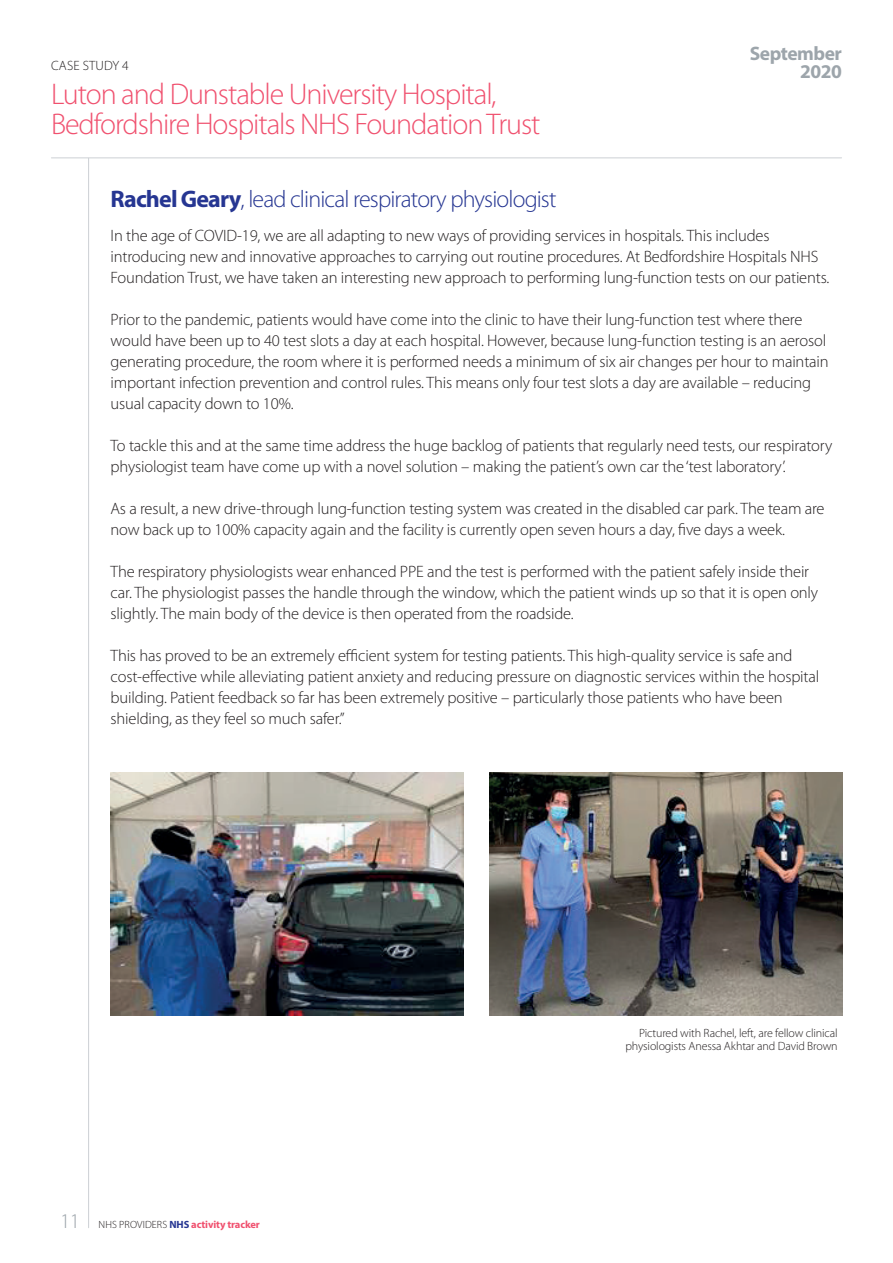
<style>
.page{position:relative;width:893px;height:1263px;background:#fff}
.page>*{position:absolute;margin:0;border:0;box-sizing:border-box;transform-origin:0 0}
.t1{font:300 30px/30px "Myriad Pro";letter-spacing:-.035em;color:#f0516f}
.t2{font:300 24px "Myriad Pro";letter-spacing:-.035em;color:#263692}
.t3{font:700 19.5px/18px "Myriad Pro";letter-spacing:-.025em;color:#9da5ab;text-align:right}
.t4{font:300 16.5px/21px "Myriad Pro";letter-spacing:-.01em;color:#231f20}
.t5{font:300 13.5px "Myriad Pro";letter-spacing:.01em;color:#231f20}
.t6{font:300 12px/13.5px "Myriad Pro";letter-spacing:-.01em;color:#231f20;text-align:right}
.t7{font:700 10.5px "Myriad Pro";letter-spacing:-.01em;color:#f0516f}
.s1{font-weight:700}
.s2{font-weight:300;font-size:21px;color:#9da5ab}
.s3{font-weight:300;color:#231f20}
.s4{color:#263692}
</style>
<div class="page">
<hr style="left:51px;top:157px;width:791px;height:1px;background:#ccd0d4">
<hr style="left:88px;top:158px;width:1px;height:1070px;background:#ccd0d4">
<img style="left:489px;top:773px;width:353px;height:242px">
<img style="left:111px;top:773px;width:352px;height:242px">
<p class="t5" style="left:51px;top:58px;width:79px">CASE STUDY 4</p>
<h1 class="t1" style="left:51px;top:79px;width:491px">Luton and Dunstable University Hospital,<br>Bedfordshire Hospitals NHS Foundation Trust</h1>
<p class="t3" style="left:750px;top:44px;width:94px">September<br>2020</p>
<h2 class="t2" style="left:111px;top:186px;width:447px"><span class="s1">Rachel Geary</span>, lead clinical respiratory physiologist</h2>
<p class="t4" style="left:111px;top:225px;width:720px">In the age of COVID-19, we are all adapting to new ways of providing services in hospitals. This includes introducing new and innovative approaches to carrying out routine procedures. At Bedfordshire Hospitals NHS<br>Foundation Trust, we have taken an interesting new approach to performing lung-function tests on our patients.</p>
<p class="t4" style="left:111px;top:309px;width:720px">Prior to the pandemic, patients would have come into the clinic to have their lung-function test where there would have been up to 40 test slots a day at each hospital. However, because lung-function testing is an aerosol generating procedure, the room where it is performed needs a minimum of six air changes per hour to maintain important infection prevention and control rules. This means only four test slots a day are available – reducing usual capacity down to 10%.</p>
<p class="t4" style="left:111px;top:435px;width:723px">To tackle this and at the same time address the huge backlog of patients that regularly need tests, our respiratory physiologist team have come up with a novel solution – making the patient’s own car the ‘test laboratory’.</p>
<p class="t4" style="left:111px;top:498px;width:716px">As a result, a new drive-through lung-function testing system was created in the disabled car park. The team are now back up to 100% capacity again and the facility is currently open seven hours a day, five days a week.</p>
<p class="t4" style="left:111px;top:561px;width:709px">The respiratory physiologists wear enhanced PPE and the test is performed with the patient safely inside their car. The physiologist passes the handle through the window, which the patient winds up so that it is open only slightly. The main body of the device is then operated from the roadside.</p>
<p class="t4" style="left:111px;top:645px;width:710px">This has proved to be an extremely efficient system for testing patients. This high-quality service is safe and cost-effective while alleviating patient anxiety and reducing pressure on diagnostic services within the hospital building. Patient feedback so far has been extremely positive – particularly those patients who have been shielding, as they feel so much safer.”</p>
<p class="t7" style="left:60px;top:1217px;width:201px"><span class="s2">11</span> <span class="s3">NHS PROVIDERS</span> <span class="s4">NHS</span> activity tracker</p>
<p class="t6" style="left:625px;top:1026px;width:214px">Pictured with Rachel, left, are fellow clinical physiologists Anessa Akhtar and David Brown</p>
</div>
